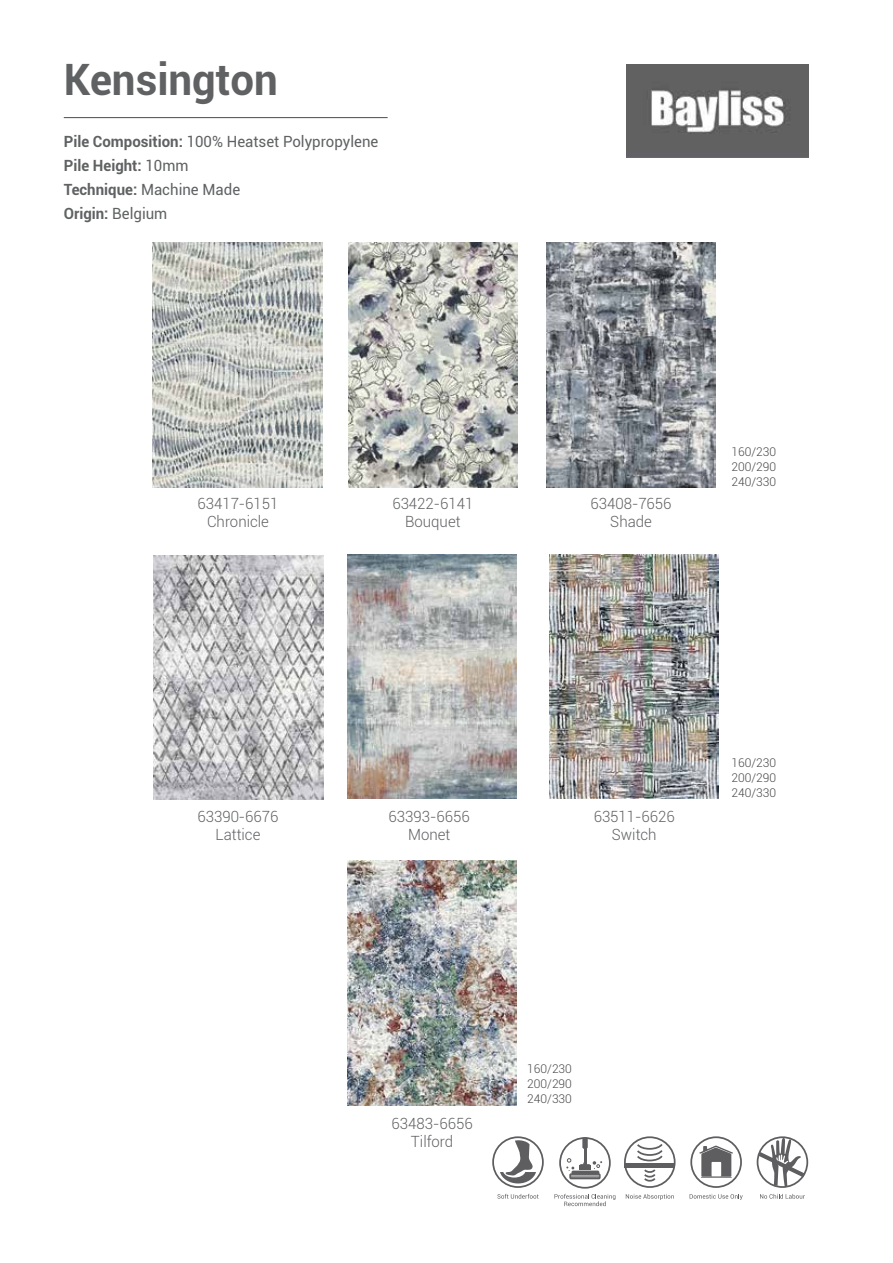
<style>
.page{position:relative;width:893px;height:1263px;background:#fff}
.page>*{position:absolute;margin:0;border:0;box-sizing:border-box;transform-origin:0 0}
.t1{font:700 43.2px "Roboto";color:#5f6162}
.t2{font:300 15.45px/18px "Roboto";color:#5f6062;text-align:center}
.t3{font:15.45px/24px "Roboto";color:#5f6162}
.t4{font:300 12px/15px "Roboto";color:#48484a;text-align:justify}
.s1{font-weight:700}
</style>
<div class="page">
<hr style="left:64px;top:117px;width:324px;height:1px;background:#5f6062">
<img style="left:626px;top:64px;width:182px;height:93px">
<div style="left:492px;top:1136px;width:52px;height:52px;border:2px solid #5e5e61;border-radius:50%"></div>
<svg style="left:500px;top:1139px;width:36px;height:44px"></svg>
<svg style="left:497px;top:1194px;width:42px;height:5px"></svg>
<div style="left:559px;top:1137px;width:52px;height:52px;border:2px solid #5e5e61;border-radius:50%"></div>
<div style="left:582px;top:1137px;width:6px;height:12px;background:#5e5e61;border-radius:2px"></div>
<svg style="left:566px;top:1147px;width:36px;height:32px"></svg>
<svg style="left:554px;top:1194px;width:61px;height:12px"></svg>
<svg style="left:624px;top:1136px;width:52px;height:64px"></svg>
<svg style="left:699px;top:1145px;width:34px;height:33px"></svg>
<div style="left:690px;top:1136px;width:52px;height:52px;border:2px solid #5e5e61;border-radius:50%"></div>
<svg style="left:690px;top:1194px;width:53px;height:6px"></svg>
<div style="left:757px;top:1136px;width:51px;height:52px;border:2px solid #5e5e61;border-radius:50%"></div>
<svg style="left:758px;top:1138px;width:47px;height:48px"></svg>
<svg style="left:760px;top:1194px;width:45px;height:5px"></svg>
<img style="left:348px;top:243px;width:170px;height:244px">
<img style="left:546px;top:243px;width:170px;height:244px">
<img style="left:347px;top:554px;width:170px;height:245px">
<img style="left:347px;top:861px;width:170px;height:244px">
<img style="left:549px;top:554px;width:170px;height:245px">
<img style="left:153px;top:243px;width:169px;height:244px">
<img style="left:154px;top:555px;width:169px;height:244px">
<h1 class="t1" style="left:64px;top:49px;width:216px">Kensington</h1>
<p class="t3" style="left:64px;top:129px;width:316px"><span class="s1">Pile Composition:</span> 100% Heatset Polypropylene<br><span class="s1">Pile Height:</span> 10mm<br><span class="s1">Technique:</span> Machine Made<br><span class="s1">Origin:</span> Belgium</p>
<p class="t2" style="left:197px;top:494px;width:83px">63417-6151<br>Chronicle</p>
<p class="t2" style="left:392px;top:494px;width:83px">63422-6141<br>Bouquet</p>
<p class="t2" style="left:590px;top:494px;width:83px">63408-7656<br>Shade</p>
<p class="t4" style="left:731px;top:443px;width:46px">160/230<br>200/290<br>240/330</p>
<p class="t2" style="left:197px;top:807px;width:83px">63390-6676<br>Lattice</p>
<p class="t2" style="left:389px;top:807px;width:83px">63393-6656<br>Monet</p>
<p class="t2" style="left:594px;top:807px;width:83px">63511-6626<br>Switch</p>
<p class="t4" style="left:731px;top:755px;width:46px">160/230<br>200/290<br>240/330</p>
<p class="t2" style="left:392px;top:1114px;width:83px">63483-6656<br>Tilford</p>
<p class="t4" style="left:527px;top:1061px;width:46px">160/230<br>200/290<br>240/330</p>
</div>
